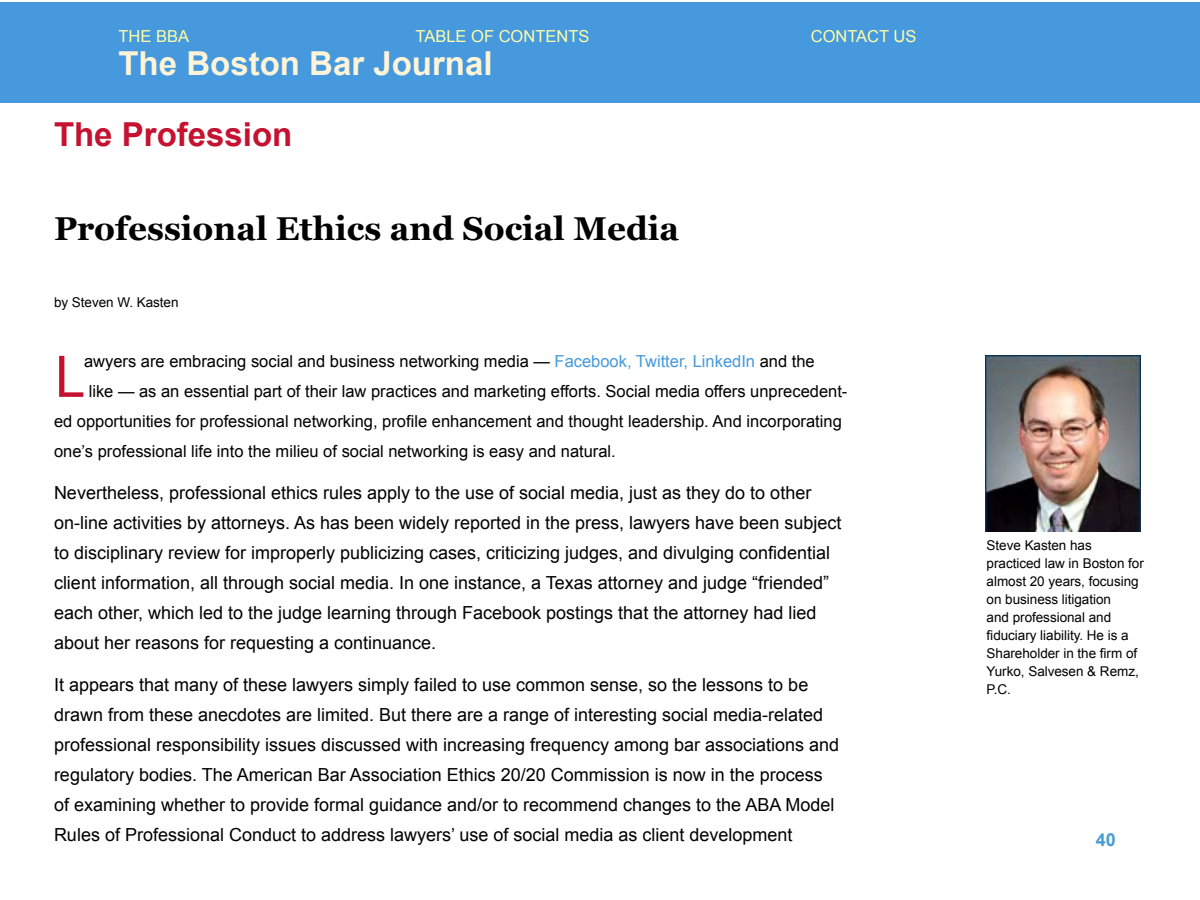
<style>
.page{position:relative;width:1200px;height:900px;background:#fff}
.page>*{position:absolute;margin:0;border:0;box-sizing:border-box;transform-origin:0 0}
.First_eParagraph{font:61.5px "Franklin Gothic";color:#c41230}
.Article_Title{font:700 33px "Georgia";color:#000}
.t1{font:700 33px "Arial";color:#fff4d7}
.Red_Subhead_1{font:700 33px "Arial";color:#c41230}
.t2{font:18px/30px "Arial";color:#000}
.t3{font:700 18px "Arial";color:#479ed4}
.First_eParagraph-2{font:16.5px "Arial";color:#000}
.t4{font:16.5px "Arial";color:#fffda9}
.Author_Bio{font:13.5px/18px "Arial";letter-spacing:-.005em;color:#000}
.s1{color:#4599dc}
</style>
<div class="page">
<div style="left:0;top:2px;width:1200px;height:101px;background:#4599dc"></div>
<img style="left:986px;top:356px;width:155px;height:175px">
<p class="t4" style="left:118px;top:26px;width:72px">THE BBA</p>
<p class="t4" style="left:416px;top:26px;width:175px">TABLE OF CONTENTS</p>
<p class="t4" style="left:811px;top:26px;width:107px">CONTACT US</p>
<p class="t1" style="left:118px;top:42px;width:376px">The Boston Bar Journal</p>
<p class="Red_Subhead_1" style="left:54px;top:113px;width:240px">The Profession</p>
<p class="Article_Title" style="left:54px;top:207px;width:627px">Professional Ethics and Social Media</p>
<p class="Author_Bio" style="left:54px;top:293px;width:126px">by Steven W. Kasten</p>
<p class="First_eParagraph" style="left:54px;top:338px;width:32px">L</p>
<p class="First_eParagraph-2" style="left:84px;top:350px;width:732px">awyers are embracing social and business networking media — <span class="s1">Facebook, Twitter, LinkedIn</span> and the</p>
<p class="First_eParagraph-2" style="left:89px;top:380px;width:760px">like — as an essential part of their law practices and marketing efforts. Social media offers unprecedent-</p>
<p class="First_eParagraph-2" style="left:54px;top:410px;width:789px">ed opportunities for professional networking, profile enhancement and thought leadership. And incorporating</p>
<p class="First_eParagraph-2" style="left:54px;top:440px;width:563px">one’s professional life into the milieu of social networking is easy and natural.</p>
<p class="t2" style="left:54px;top:478px;width:789px">Nevertheless, professional ethics rules apply to the use of social media, just as they do to other on-line activities by attorneys. As has been widely reported in the press, lawyers have been subject to disciplinary review for improperly publicizing cases, criticizing judges, and divulging confidential client information, all through social media. In one instance, a Texas attorney and judge “friended” each other, which led to the judge learning through Facebook postings that the attorney had lied about her reasons for requesting a continuance.</p>
<p class="t2" style="left:54px;top:670px;width:787px">It appears that many of these lawyers simply failed to use common sense, so the lessons to be drawn from these anecdotes are limited. But there are a range of interesting social media-related professional responsibility issues discussed with increasing frequency among bar associations and regulatory bodies. The American Bar Association Ethics 20/20 Commission is now in the process of examining whether to provide formal guidance and/or to recommend changes to the ABA Model Rules of Professional Conduct to address lawyers’ use of social media as client development</p>
<p class="Author_Bio" style="left:987px;top:536px;width:159px">Steve Kasten has practiced law in Boston for almost 20 years, focusing on business litigation<br>and professional and fiduciary liability. He is a<br>Shareholder in the firm of<br>Yurko, Salvesen &amp; Remz,<br>P.C.</p>
<p class="t3" style="left:1096px;top:828px;width:22px">40</p>
</div>
